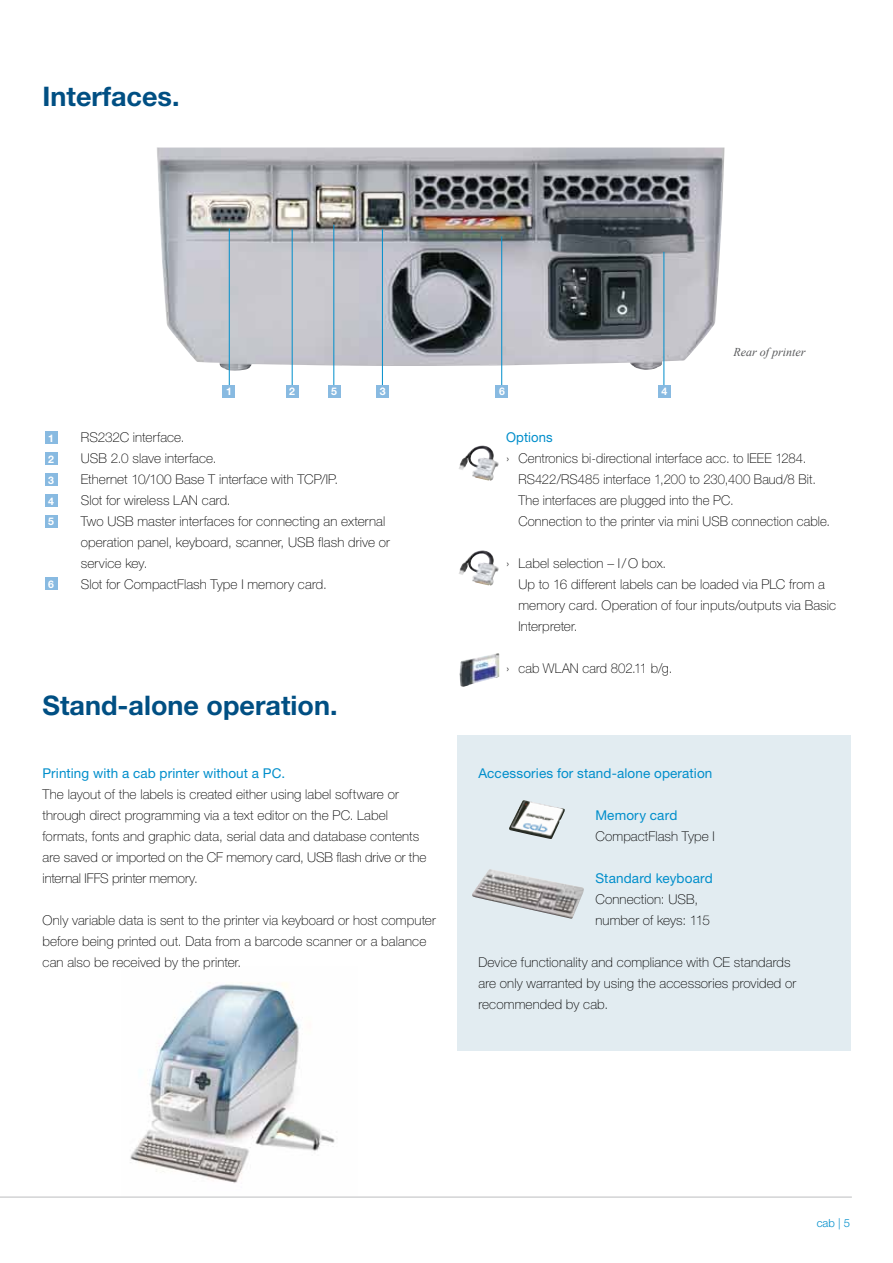
<style>
.page{position:relative;width:893px;height:1263px;background:#fff}
.page>*{position:absolute;margin:0;border:0;box-sizing:border-box;transform-origin:0 0}
.t1{font:700 27px "Helvetica Neue";color:#004f83}
.t2{font:100 13.5px/21px "Helvetica Neue";letter-spacing:.01em;color:#000}
.t3{font:13.5px "Helvetica Neue";letter-spacing:.01em;color:#008ecb}
.t4{font:italic 12px "Times New Roman";color:#58595b}
.t5{font:300 11.25px "Helvetica Neue";color:#008ecb}
.t6{font:700 10.5px/21px "Helvetica Neue";color:#fff;text-align:justify}
</style>
<div class="page">
<hr style="left:0;top:1197px;width:852px;height:1px;background:#bcbec0">
<img style="left:157px;top:148px;width:568px;height:223px">
<hr style="left:663px;top:252px;width:1px;height:140px;background:#008ecb">
<hr style="left:501px;top:236px;width:1px;height:156px;background:#008ecb">
<hr style="left:382px;top:229px;width:1px;height:163px;background:#008ecb">
<hr style="left:333px;top:225px;width:1px;height:167px;background:#008ecb">
<hr style="left:292px;top:229px;width:1px;height:163px;background:#008ecb">
<hr style="left:229px;top:228px;width:1px;height:164px;background:#008ecb">
<img style="left:130px;top:983px;width:205px;height:200px">
<div style="left:457px;top:736px;width:393px;height:315px;background:#e2ecf1"></div>
<img style="left:509px;top:800px;width:56px;height:39px">
<div style="left:223px;top:385px;width:12px;height:12px;background:#88bae1"></div>
<div style="left:286px;top:385px;width:12px;height:12px;background:#88bae1"></div>
<div style="left:376px;top:385px;width:13px;height:12px;background:#88bae1"></div>
<div style="left:658px;top:385px;width:13px;height:12px;background:#88bae1"></div>
<div style="left:328px;top:385px;width:12px;height:12px;background:#88bae1"></div>
<div style="left:496px;top:385px;width:12px;height:12px;background:#88bae1"></div>
<img style="left:460px;top:653px;width:39px;height:34px">
<img style="left:459px;top:446px;width:39px;height:35px">
<img style="left:459px;top:550px;width:40px;height:36px">
<img style="left:472px;top:869px;width:112px;height:50px">
<div style="left:45px;top:431px;width:12px;height:13px;background:#88bae1"></div>
<div style="left:45px;top:452px;width:12px;height:13px;background:#88bae1"></div>
<div style="left:45px;top:473px;width:12px;height:13px;background:#88bae1"></div>
<div style="left:45px;top:494px;width:12px;height:13px;background:#88bae1"></div>
<div style="left:45px;top:515px;width:12px;height:13px;background:#88bae1"></div>
<div style="left:45px;top:577px;width:12px;height:13px;background:#88bae1"></div>
<h1 class="t1" style="left:43px;top:79px;width:138px">Interfaces.</h1>
<p class="t6" style="left:226px;top:381px;width:7px">1</p>
<p class="t6" style="left:289px;top:381px;width:7px">2</p>
<p class="t6" style="left:331px;top:381px;width:7px">5</p>
<p class="t6" style="left:380px;top:381px;width:7px">3</p>
<p class="t6" style="left:499px;top:381px;width:7px">6</p>
<p class="t6" style="left:661px;top:381px;width:7px">4</p>
<p class="t4" style="left:733px;top:344px;width:73px">Rear of printer</p>
<p class="t6" style="left:48px;top:427px;width:7px">1<br>2<br>3<br>4<br>5</p>
<p class="t6" style="left:48px;top:573px;width:7px">6</p>
<p class="t2" style="left:81px;top:426px;width:311px">RS232C interface.<br>USB 2.0 slave interface.<br>Ethernet 10/100 Base T interface with TCP/IP.<br>Slot for wireless LAN card.<br>Two USB master interfaces for connecting an external operation panel, keyboard, scanner, USB flash drive or service key.<br>Slot for CompactFlash Type I memory card.</p>
<h1 class="t1" style="left:43px;top:688px;width:296px">Stand-alone operation.</h1>
<p class="t3" style="left:43px;top:765px;width:244px">Printing with a cab printer without a PC.</p>
<p class="t2" style="left:43px;top:783px;width:385px">The layout of the labels is created either using label software or through direct programming via a text editor on the PC. Label formats, fonts and graphic data, serial data and database contents are saved or imported on the CF memory card, USB flash drive or the internal IFFS printer memory.</p>
<p class="t2" style="left:43px;top:909px;width:395px">Only variable data is sent to the printer via keyboard or host computer before being printed out. Data from a barcode scanner or a balance can also be received by the printer.</p>
<p class="t3" style="left:506px;top:429px;width:48px">Options</p>
<p class="t2" style="left:518px;top:447px;width:313px;text-indent:-12px">› Centronics bi-directional interface acc. to IEEE 1284.<br>RS422/RS485 interface 1,200 to 230,400 Baud/8 Bit.<br>The interfaces are plugged into the PC.<br>Connection to the printer via mini USB connection cable.</p>
<p class="t2" style="left:518px;top:552px;width:319px;text-indent:-12px">› Label selection – I/O box.<br>Up to 16 different labels can be loaded via PLC from a memory card. Operation of four inputs/outputs via Basic Interpreter.</p>
<p class="t2" style="left:506px;top:657px;width:168px">› cab WLAN card 802.11 b/g.</p>
<p class="t3" style="left:478px;top:765px;width:236px">Accessories for stand-alone operation</p>
<p class="t3" style="left:595px;top:807px;width:83px">Memory card</p>
<p class="t2" style="left:595px;top:825px;width:121px">CompactFlash Type I</p>
<p class="t3" style="left:595px;top:870px;width:119px">Standard keyboard</p>
<p class="t2" style="left:595px;top:888px;width:116px">Connection: USB, number of keys: 115</p>
<p class="t2" style="left:478px;top:951px;width:319px">Device functionality and compliance with CE standards are only warranted by using the accessories provided or recommended by cab.</p>
<p class="t5" style="left:817px;top:1216px;width:35px">cab | 5</p>
</div>
